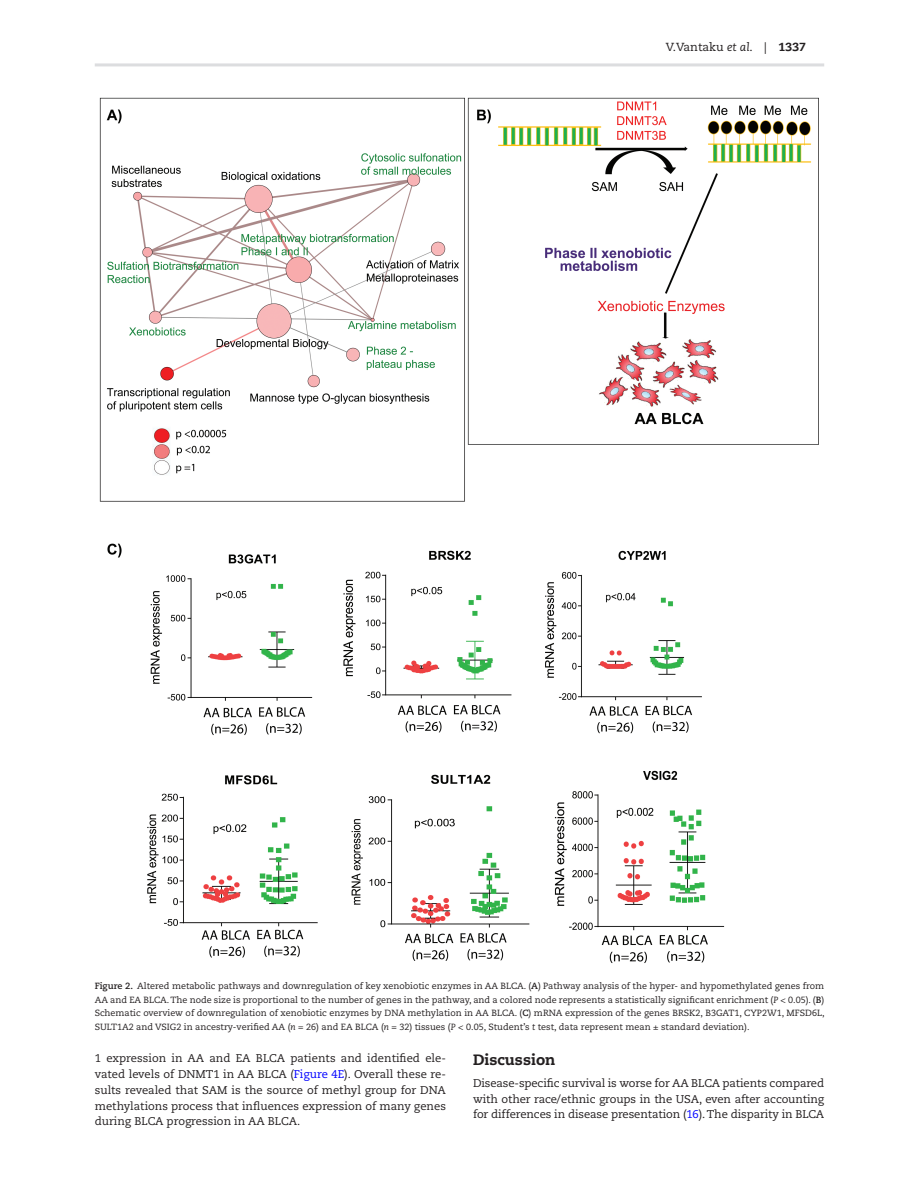
<style>
.page{position:relative;width:919px;height:1187px;background:#fff}
.page>*{position:absolute;margin:0;border:0;box-sizing:border-box;transform-origin:0 0}
.t1{font:800 15px "Caecilia LT Std";color:#231f20}
.t2{font:11.7px "Caecilia LT Std";color:#231f20}
.t3{font:11.25px/15.8px "Caecilia LT Std";letter-spacing:-.01em;color:#231f20;text-align:justify}
.t4{font:9px/13.5px "Caecilia LT Std";color:#231f20;text-align:justify}
.s1{font-style:italic}
.s2{font-weight:800}
.s3{font-weight:700}
.s4{color:#00f}
</style>
<div class="page">
<hr style="left:95px;top:63px;width:729px;height:3px;background:#dcdddf">
<img style="left:99px;top:98px;width:720px;height:865px">
<p class="t2" style="left:666px;top:41px;width:142px">V.Vantaku <span class="s1">et al</span>. | <span class="s2">1337</span></p>
<p class="t4" style="left:95px;top:979px;width:731px"><span class="s3">Figure 2.</span> Altered metabolic pathways and downregulation of key xenobiotic enzymes in AA BLCA. (<span class="s3">A</span>) Pathway analysis of the hyper- and hypomethylated genes from AA and EA BLCA. The node size is proportional to the number of genes in the pathway, and a colored node represents a statistically significant enrichment (<span class="s1">P</span> &lt; 0.05). (<span class="s3">B</span>)<br>Schematic overview of downregulation of xenobiotic enzymes by DNA methylation in AA BLCA. (<span class="s3">C</span>) mRNA expression of the genes BRSK2, B3GAT1, CYP2W1, MFSD6L, SULT1A2 and VSIG2 in ancestry-verified AA (<span class="s1">n</span> = 26) and EA BLCA (<span class="s1">n</span> = 32) tissues (<span class="s1">P</span> &lt; 0.05, Student’s <span class="s1">t</span> test, data represent mean ± standard deviation).</p>
<p class="t3" style="left:95px;top:1050px;width:353px">1 expression in AA and EA BLCA patients and identified ele&shy;vated levels of DNMT1 in AA BLCA (<span class="s4">Figure 4E</span>). Overall these re&shy;sults revealed that SAM is the source of methyl group for DNA methylations process that influences expression of many genes during BLCA progression in AA BLCA.</p>
<h1 class="t1" style="left:473px;top:1050px;width:84px">Discussion</h1>
<p class="t3" style="left:473px;top:1075px;width:353px">Disease-specific survival is worse for AA BLCA patients compared with other race/ethnic groups in the USA, even after accounting for differences in disease presentation (<span class="s4">16</span>). The disparity in BLCA</p>
</div>
